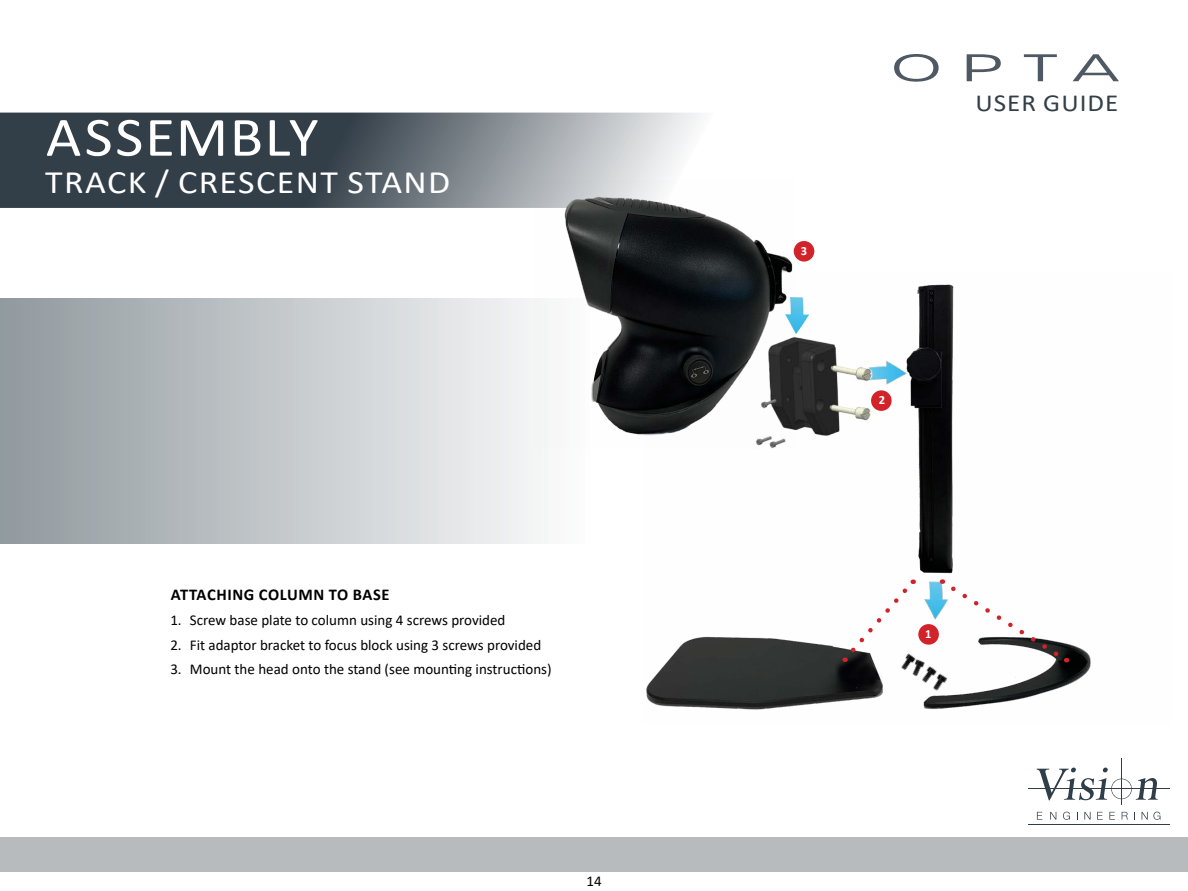
<style>
.page{position:relative;width:1188px;height:891px;background:#fff}
.page>*{position:absolute;margin:0;border:0;box-sizing:border-box;transform-origin:0 0}
.t1{font:55.95px "Calibri";letter-spacing:.025em;color:#fff;scale:1.1 1}
.t2{font:32.7px "Calibri";letter-spacing:.04em;color:#fff;scale:1.1 1}
.t3{font:24.6px "Calibri";letter-spacing:.04em;color:#323e48;scale:1.1 1}
.t4{font:700 16.5px "Calibri";letter-spacing:.04em;color:#000}
.t5{font:15px "Calibri";color:#000}
.t6{font:700 12.45px "Calibri";color:#fff}
</style>
<div class="page">
<div style="left:0;top:299px;width:675px;height:245px;background:linear-gradient(to right,#91999f,#fff)"></div>
<svg style="left:894px;top:54px;width:45px;height:28px"></svg>
<svg style="left:967px;top:54px;width:34px;height:27px"></svg>
<svg style="left:1024px;top:54px;width:33px;height:27px"></svg>
<svg style="left:1073px;top:54px;width:46px;height:27px"></svg>
<svg style="left:0;top:113px;width:702px;height:95px;background:#616a71"></svg>
<div style="left:0;top:837px;width:1188px;height:34px;background:#b8bbbd"></div>
<svg style="left:1037px;top:812px;width:5px;height:8px"></svg>
<svg style="left:1050px;top:812px;width:6px;height:8px"></svg>
<svg style="left:1063px;top:812px;width:7px;height:8px"></svg>
<svg style="left:1084px;top:812px;width:7px;height:8px"></svg>
<svg style="left:1097px;top:812px;width:6px;height:8px"></svg>
<svg style="left:1109px;top:812px;width:6px;height:8px"></svg>
<svg style="left:1122px;top:812px;width:6px;height:8px"></svg>
<svg style="left:1142px;top:812px;width:18px;height:8px"></svg>
<hr style="left:1028px;top:824px;width:142px;height:1px;background:#303e49">
<hr style="left:1028px;top:789px;width:142px;height:1px;background:#303e49">
<svg style="left:1037px;top:768px;width:121px;height:32px"></svg>
<hr style="left:1121px;top:758px;width:1px;height:47px;background:#303e49">
<img style="left:643px;top:284px;width:448px;height:426px">
<img style="left:794px;top:297px;width:15px;height:37px">
<div style="left:918px;top:624px;width:21px;height:21px;background:#d2232a;border-radius:50%"></div>
<div style="left:794px;top:241px;width:20px;height:21px;background:#d2232a;border-radius:50%"></div>
<div style="left:871px;top:390px;width:21px;height:21px;background:#d2232a;border-radius:50%"></div>
<img style="left:897px;top:642px;width:56px;height:59px">
<img style="left:534px;top:181px;width:260px;height:267px">
<svg style="left:845px;top:580px;width:70px;height:82px"></svg>
<svg style="left:942px;top:579px;width:125px;height:84px"></svg>
<img style="left:726px;top:337px;width:157px;height:111px">
<h1 class="t1" style="left:46px;top:98px;width:250px">ASSEMBLY</h1>
<h2 class="t2" style="left:45px;top:159px;width:370px">TRACK / CRESCENT STAND</h2>
<p class="t4" style="left:171px;top:583px;width:221px">ATTACHING COLUMN TO BASE</p>
<p class="t5" style="left:170px;top:610px;width:337px">1. Screw base plate to column using 4 screws provided</p>
<p class="t5" style="left:170px;top:634px;width:372px">2. Fit adaptor bracket to focus block using 3 screws provided</p>
<p class="t5" style="left:170px;top:659px;width:383px">3. Mount the head onto the stand (see mounting instructions)</p>
<p class="t5" style="left:586px;top:870px;width:17px">14</p>
<p class="t6" style="left:801px;top:242px;width:8px">3</p>
<p class="t6" style="left:879px;top:391px;width:8px">2</p>
<h3 class="t3" style="left:975px;top:85px;width:132px">USER GUIDE</h3>
<p class="t6" style="left:925px;top:625px;width:8px">1</p>
</div>
